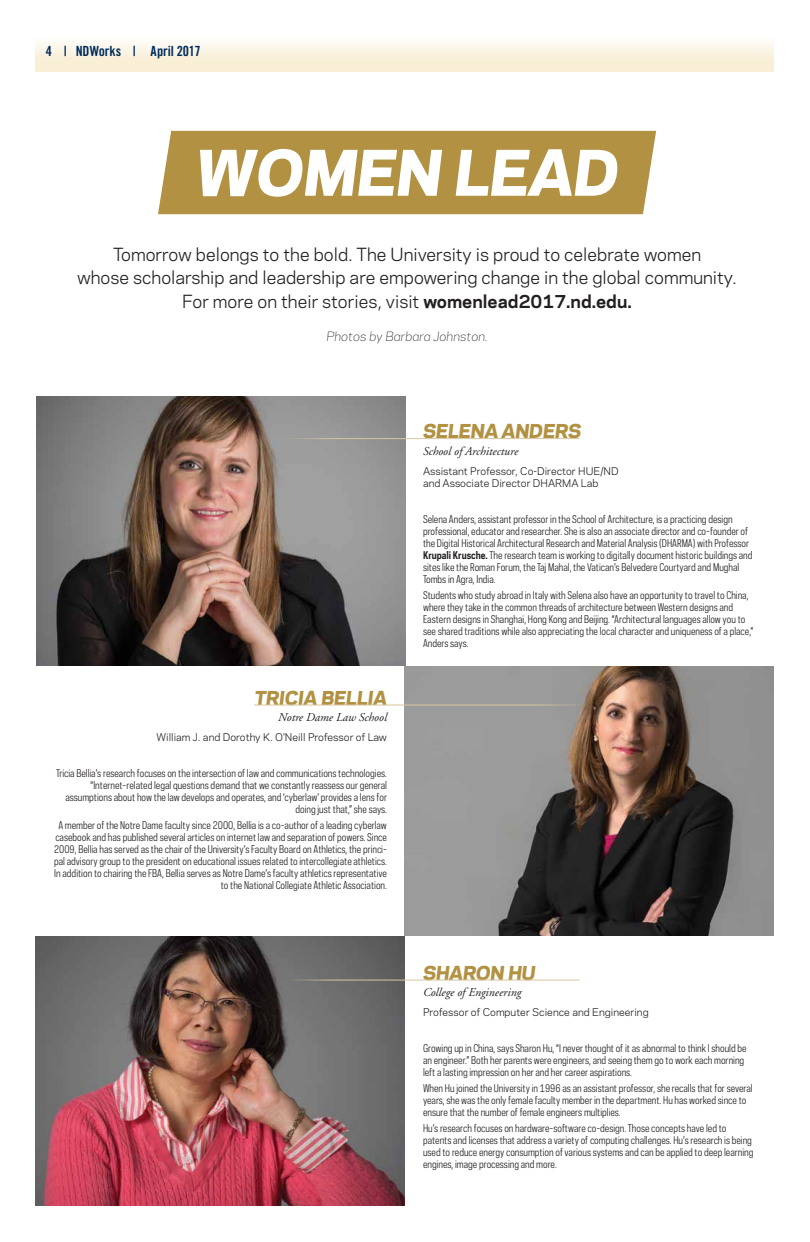
<style>
.page{position:relative;width:810px;height:1242px;background:#fff}
.page>*{position:absolute;margin:0;border:0;box-sizing:border-box;transform-origin:0 0}
.t1{font:italic 800 58.9px "Galaxie Polaris";color:#fff}
.t2{font:italic 800 18px "Galaxie Polaris";color:#b29142}
.t3{font:17px/23.6px "Galaxie Polaris";color:#231f20;text-align:center}
.t4{font:14px "Trade Gothic Bold Cond Twenty";letter-spacing:-.01em;color:#002b5c}
.t5{font:italic 12px "Adobe Garamond";color:#231f20}
.t6{font:italic 300 12px "Galaxie Polaris";color:#231f20}
.t7{font:10px/12px "Galaxie Polaris Condensed";color:#231f20}
.t8{font:10px/12px "Galaxie Polaris";color:#231f20}
.s1{font-weight:700}
</style>
<div class="page">
<div style="left:36px;top:36px;width:738px;height:36px;background:linear-gradient(to bottom,#fdfcf9,#f8ecd0)"></div>
<div style="left:158px;top:131px;width:498px;height:83px;background:#b29142"></div>
<img style="left:36px;top:396px;width:369px;height:270px">
<img style="left:405px;top:666px;width:369px;height:270px">
<img style="left:36px;top:936px;width:369px;height:270px">
<hr style="left:286px;top:438px;width:294px;height:1px;background:#d7c59f">
<hr style="left:254px;top:705px;width:335px;height:1px;background:#d7c59f">
<hr style="left:286px;top:980px;width:294px;height:1px;background:#d7c59f">
<h3 class="t4" style="left:46px;top:42px;width:156px">4 | NDWorks | April 2017</h3>
<h1 class="t1" style="left:196px;top:123px;width:425px">WOMEN LEAD</h1>
<h3 class="t3" style="left:77px;top:241px;width:661px">Tomorrow belongs to the bold. The University is proud to celebrate women<br>whose scholarship and leadership are empowering change in the global community.<br>For more on their stories, visit <span class="s1">womenlead2017.nd.edu.</span></h3>
<p class="t6" style="left:326px;top:328px;width:163px">Photos by Barbara Johnston.</p>
<h2 class="t2" style="left:255px;top:682px;width:134px">TRICIA BELLIA</h2>
<p class="t5" style="left:278px;top:711px;width:110px">Notre Dame Law School</p>
<p class="t8" style="left:157px;top:731px;width:232px">William J. and Dorothy K. O'Neill Professor of Law</p>
<p class="t7" style="left:56px;top:767px;width:332px;text-align:right">Tricia Bellia’s research focuses on the intersection of law and communications technologies. “Internet-related legal questions demand that we constantly reassess our general assumptions about how the law develops and operates, and ‘cyberlaw’ provides a lens for doing just that,” she says.</p>
<p class="t7" style="left:54px;top:819px;width:334px;text-align:right">A member of the Notre Dame faculty since 2000, Bellia is a co-author of a leading cyberlaw casebook and has published several articles on internet law and separation of powers. Since 2009, Bellia has served as the chair of the University’s Faculty Board on Athletics, the princi&shy;pal advisory group to the president on educational issues related to intercollegiate athletics.<br>In addition to chairing the FBA, Bellia serves as Notre Dame’s faculty athletics representative to the National Collegiate Athletic Association.</p>
<h2 class="t2" style="left:423px;top:416px;width:160px">SELENA ANDERS</h2>
<p class="t5" style="left:423px;top:445px;width:97px">School of Architecture</p>
<p class="t8" style="left:423px;top:465px;width:197px">Assistant Professor, Co-Director HUE/ND and Associate Director DHARMA Lab</p>
<p class="t7" style="left:423px;top:513px;width:331px">Selena Anders, assistant professor in the School of Architecture, is a practicing design professional, educator and researcher. She is also an associate director and co-founder of the Digital Historical Architectural Research and Material Analysis (DHARMA) with Professor <span class="s1">Krupali Krusche.</span> The research team is working to digitally document historic buildings and sites like the Roman Forum, the Taj Mahal, the Vatican’s Belvedere Courtyard and Mughal Tombs in Agra, India.</p>
<p class="t7" style="left:423px;top:589px;width:332px">Students who study abroad in Italy with Selena also have an opportunity to travel to China, where they take in the common threads of architecture between Western designs and Eastern designs in Shanghai, Hong Kong and Beijing. “Architectural languages allow you to see shared traditions while also appreciating the local character and uniqueness of a place,” Anders says.</p>
<h2 class="t2" style="left:423px;top:957px;width:114px">SHARON HU</h2>
<p class="t5" style="left:423px;top:986px;width:100px">College of Engineering</p>
<p class="t8" style="left:423px;top:1006px;width:227px">Professor of Computer Science and Engineering</p>
<p class="t7" style="left:423px;top:1042px;width:325px">Growing up in China, says Sharon Hu, “I never thought of it as abnormal to think I should be an engineer.” Both her parents were engineers, and seeing them go to work each morning left a lasting impression on her and her career aspirations.</p>
<p class="t7" style="left:423px;top:1082px;width:331px">When Hu joined the University in 1996 as an assistant professor, she recalls that for several years, she was the only female faculty member in the department. Hu has worked since to ensure that the number of female engineers multiplies.</p>
<p class="t7" style="left:423px;top:1122px;width:332px">Hu’s research focuses on hardware-software co-design. Those concepts have led to patents and licenses that address a variety of computing challenges. Hu’s research is being used to reduce energy consumption of various systems and can be applied to deep learning engines, image processing and more.</p>
</div>
